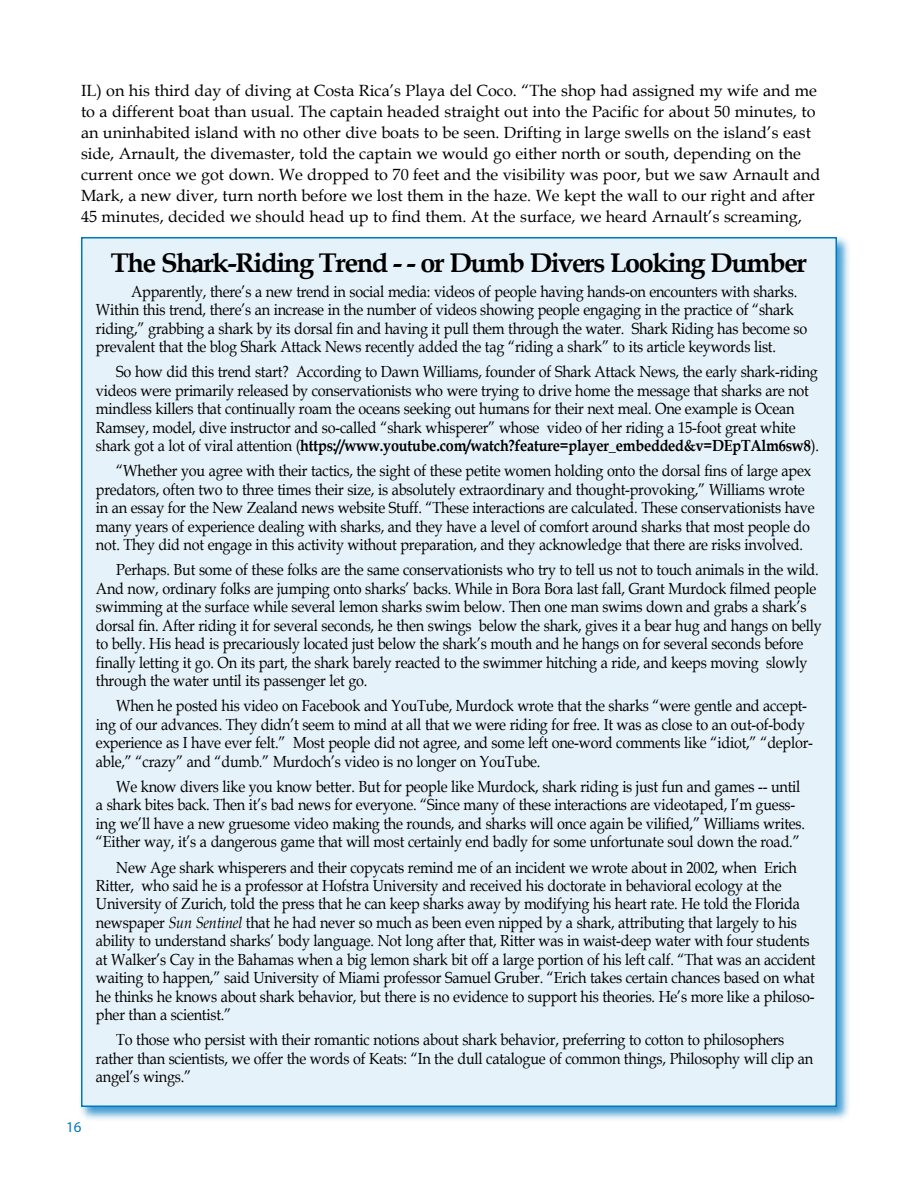
<style>
.page{position:relative;width:918px;height:1188px;background:#fff}
.page>*{position:absolute;margin:0;border:0;box-sizing:border-box;transform-origin:0 0}
.t1{font:700 27px "Book Antiqua";letter-spacing:-.05em;color:#000}
.t2{font:16.2px/21px "Book Antiqua";color:#000}
.t3{font:16.05px/18.5px "Book Antiqua";letter-spacing:-.015em;color:#000;scale:.9 1}
.t4{font:15px "Myriad Pro";color:#0079c1}
.s1{font-weight:700}
.s2{font-style:italic}
</style>
<div class="page">
<div style="left:78px;top:234px;width:780px;height:893px;background:#0079c1;opacity:.75"></div>
<div style="left:82px;top:238px;width:754px;height:868px;background:#e6f2f9"></div>
<p class="t2" style="left:81px;top:79px;width:741px">IL) on his third day of diving at Costa Rica’s Playa del Coco. “The shop had assigned my wife and me to a different boat than usual. The captain headed straight out into the Pacific for about 50 minutes, to an uninhabited island with no other dive boats to be seen. Drifting in large swells on the island’s east side, Arnault, the divemaster, told the captain we would go either north or south, depending on the current once we got down. We dropped to 70 feet and the visibility was poor, but we saw Arnault and Mark, a new diver, turn north before we lost them in the haze. We kept the wall to our right and after 45 minutes, decided we should head up to find them. At the surface, we heard Arnault’s screaming,</p>
<h1 class="t1" style="left:111px;top:244px;width:698px">The Shark-Riding Trend - - or Dumb Divers Looking Dumber</h1>
<p class="t3" style="left:96px;top:282px;width:792px;text-indent:35px">Apparently, there’s a new trend in social media: videos of people having hands-on encounters with sharks.<br>Within this trend, there’s an increase in the number of videos showing people engaging in the practice of “shark riding,” grabbing a shark by its dorsal fin and having it pull them through the water. Shark Riding has become so prevalent that the blog Shark Attack News recently added the tag “riding a shark” to its article keywords list.</p>
<p class="t3" style="left:96px;top:362px;width:804px;text-indent:20px">So how did this trend start? According to Dawn Williams, founder of Shark Attack News, the early shark-riding videos were primarily released by conservationists who were trying to drive home the message that sharks are not mindless killers that continually roam the oceans seeking out humans for their next meal. One example is Ocean Ramsey, model, dive instructor and so-called “shark whisperer” whose video of her riding a 15-foot great white shark got a lot of viral attention (<span class="s1">https://www.youtube.com/watch?feature=player_embedded&amp;v=DEpTAlm6sw8</span>).</p>
<p class="t3" style="left:96px;top:461px;width:800px;text-indent:20px">“Whether you agree with their tactics, the sight of these petite women holding onto the dorsal fins of large apex predators, often two to three times their size, is absolutely extraordinary and thought-provoking,” Williams wrote in an essay for the New Zealand news website Stuff. “These interactions are calculated. These conservationists have many years of experience dealing with sharks, and they have a level of comfort around sharks that most people do not. They did not engage in this activity without preparation, and they acknowledge that there are risks involved.</p>
<p class="t3" style="left:96px;top:560px;width:808px;text-indent:20px">Perhaps. But some of these folks are the same conservationists who try to tell us not to touch animals in the wild.<br>And now, ordinary folks are jumping onto sharks’ backs. While in Bora Bora last fall, Grant Murdock filmed people swimming at the surface while several lemon sharks swim below. Then one man swims down and grabs a shark’s dorsal fin. After riding it for several seconds, he then swings below the shark, gives it a bear hug and hangs on belly to belly. His head is precariously located just below the shark’s mouth and he hangs on for several seconds before finally letting it go. On its part, the shark barely reacted to the swimmer hitching a ride, and keeps moving slowly through the water until its passenger let go.</p>
<p class="t3" style="left:96px;top:696px;width:798px;text-indent:20px">When he posted his video on Facebook and YouTube, Murdock wrote that the sharks “were gentle and accept&shy;ing of our advances. They didn’t seem to mind at all that we were riding for free. It was as close to an out-of-body experience as I have ever felt.” Most people did not agree, and some left one-word comments like “idiot,” “deplor&shy;able,” “crazy” and “dumb.” Murdoch’s video is no longer on YouTube.</p>
<p class="t3" style="left:96px;top:777px;width:787px;text-indent:20px">We know divers like you know better. But for people like Murdock, shark riding is just fun and games -- until a shark bites back. Then it’s bad news for everyone. “Since many of these interactions are videotaped, I’m guess&shy;ing we’ll have a new gruesome video making the rounds, and sharks will once again be vilified,” Williams writes. “Either way, it’s a dangerous game that will most certainly end badly for some unfortunate soul down the road.”</p>
<p class="t3" style="left:96px;top:857px;width:801px;text-indent:20px">New Age shark whisperers and their copycats remind me of an incident we wrote about in 2002, when Erich Ritter, who said he is a professor at Hofstra University and received his doctorate in behavioral ecology at the University of Zurich, told the press that he can keep sharks away by modifying his heart rate. He told the Florida newspaper <span class="s2">Sun Sentinel</span> that he had never so much as been even nipped by a shark, attributing that largely to his ability to understand sharks’ body language. Not long after that, Ritter was in waist-deep water with four students at Walker’s Cay in the Bahamas when a big lemon shark bit off a large portion of his left calf. “That was an accident waiting to happen,” said University of Miami professor Samuel Gruber. “Erich takes certain chances based on what he thinks he knows about shark behavior, but there is no evidence to support his theories. He’s more like a philoso&shy;pher than a scientist.”</p>
<p class="t3" style="left:96px;top:1030px;width:798px;text-indent:20px">To those who persist with their romantic notions about shark behavior, preferring to cotton to philosophers rather than scientists, we offer the words of Keats: “In the dull catalogue of common things, Philosophy will clip an angel’s wings.”</p>
<p class="t4" style="left:66px;top:1118px;width:17px">16</p>
</div>
